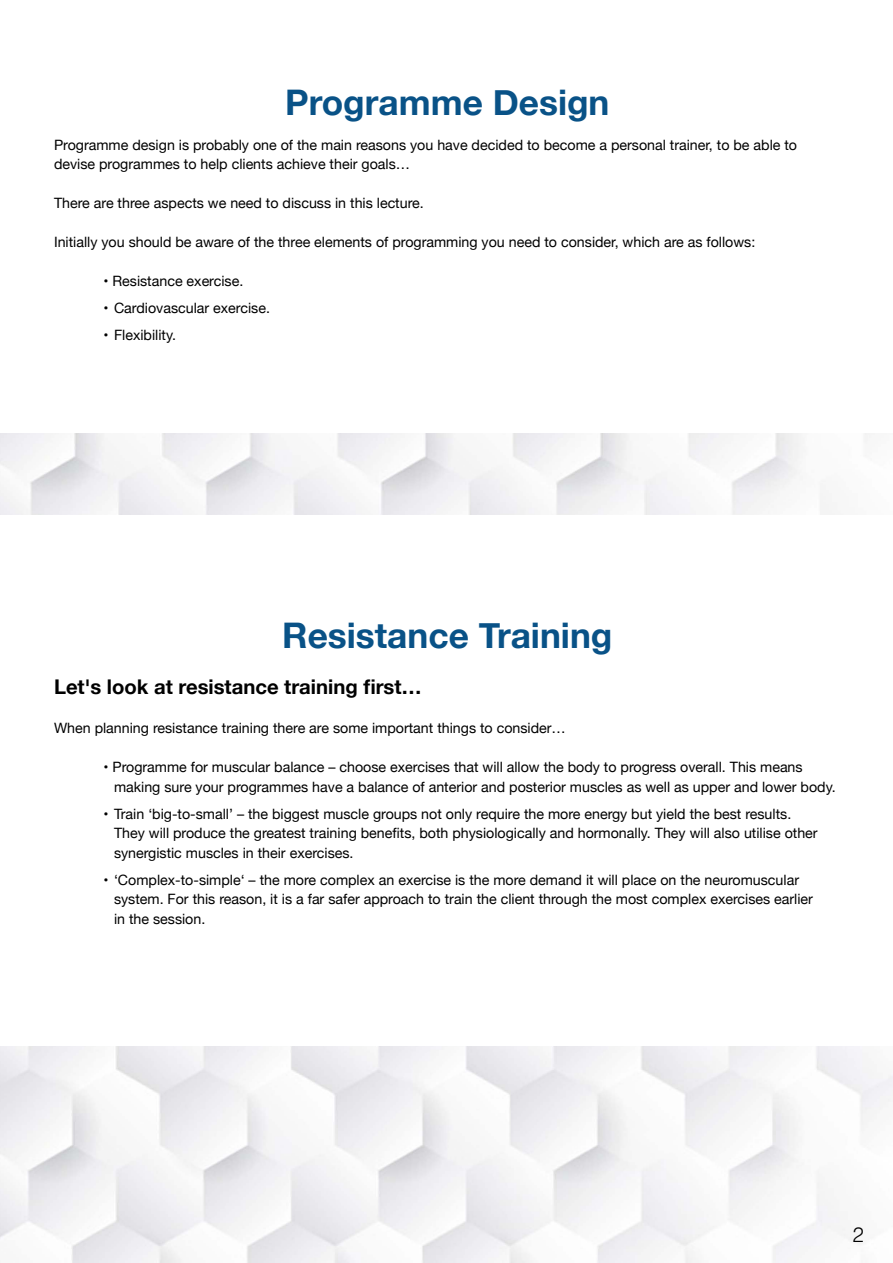
<style>
.page{position:relative;width:893px;height:1263px;background:#fff}
.page>*{position:absolute;margin:0;border:0;box-sizing:border-box;transform-origin:0 0}
.t1{font:700 35.25px "Helvetica Neue";color:#095287}
.t2{font:300 21px "Swiss 721 BT";color:#000}
.t3{font:700 20.25px "Helvetica Neue";color:#000}
.t4{font:14.25px "Helvetica Neue";color:#000}
</style>
<div class="page">
<img style="left:0;top:434px;width:870px;height:80px">
<img style="left:0;top:1046px;width:893px;height:217px">
<p class="t1" style="left:285px;top:75px;width:326px">Programme Design</p>
<p class="t4" style="left:54px;top:134px;width:745px">Programme design is probably one of the main reasons you have decided to become a personal trainer, to be able to</p>
<p class="t4" style="left:54px;top:154px;width:358px">devise programmes to help clients achieve their goals…</p>
<p class="t4" style="left:54px;top:193px;width:371px">There are three aspects we need to discuss in this lecture.</p>
<p class="t4" style="left:54px;top:232px;width:703px">Initially you should be aware of the three elements of programming you need to consider, which are as follows:</p>
<p class="t4" style="left:104px;top:271px;width:141px">• Resistance exercise.</p>
<p class="t4" style="left:104px;top:298px;width:168px">• Cardiovascular exercise.</p>
<p class="t4" style="left:104px;top:325px;width:74px">• Flexibility.</p>
<p class="t1" style="left:282px;top:607px;width:332px">Resistance Training</p>
<p class="t3" style="left:54px;top:671px;width:369px">Let's look at resistance training first…</p>
<p class="t4" style="left:54px;top:718px;width:513px">When planning resistance training there are some important things to consider…</p>
<p class="t4" style="left:104px;top:757px;width:701px">• Programme for muscular balance – choose exercises that will allow the body to progress overall. This means</p>
<p class="t4" style="left:114px;top:776px;width:723px">making sure your programmes have a balance of anterior and posterior muscles as well as upper and lower body.</p>
<p class="t4" style="left:104px;top:803px;width:689px">• Train ‘big-to-small’ – the biggest muscle groups not only require the more energy but yield the best results.</p>
<p class="t4" style="left:114px;top:823px;width:705px">They will produce the greatest training benefits, both physiologically and hormonally. They will also utilise other</p>
<p class="t4" style="left:114px;top:842px;width:241px">synergistic muscles in their exercises.</p>
<p class="t4" style="left:104px;top:869px;width:697px">• ‘Complex-to-simple‘ – the more complex an exercise is the more demand it will place on the neuromuscular</p>
<p class="t4" style="left:114px;top:889px;width:700px">system. For this reason, it is a far safer approach to train the client through the most complex exercises earlier</p>
<p class="t4" style="left:114px;top:908px;width:93px">in the session.</p>
<p class="t2" style="left:853px;top:1221px;width:13px">2</p>
</div>
